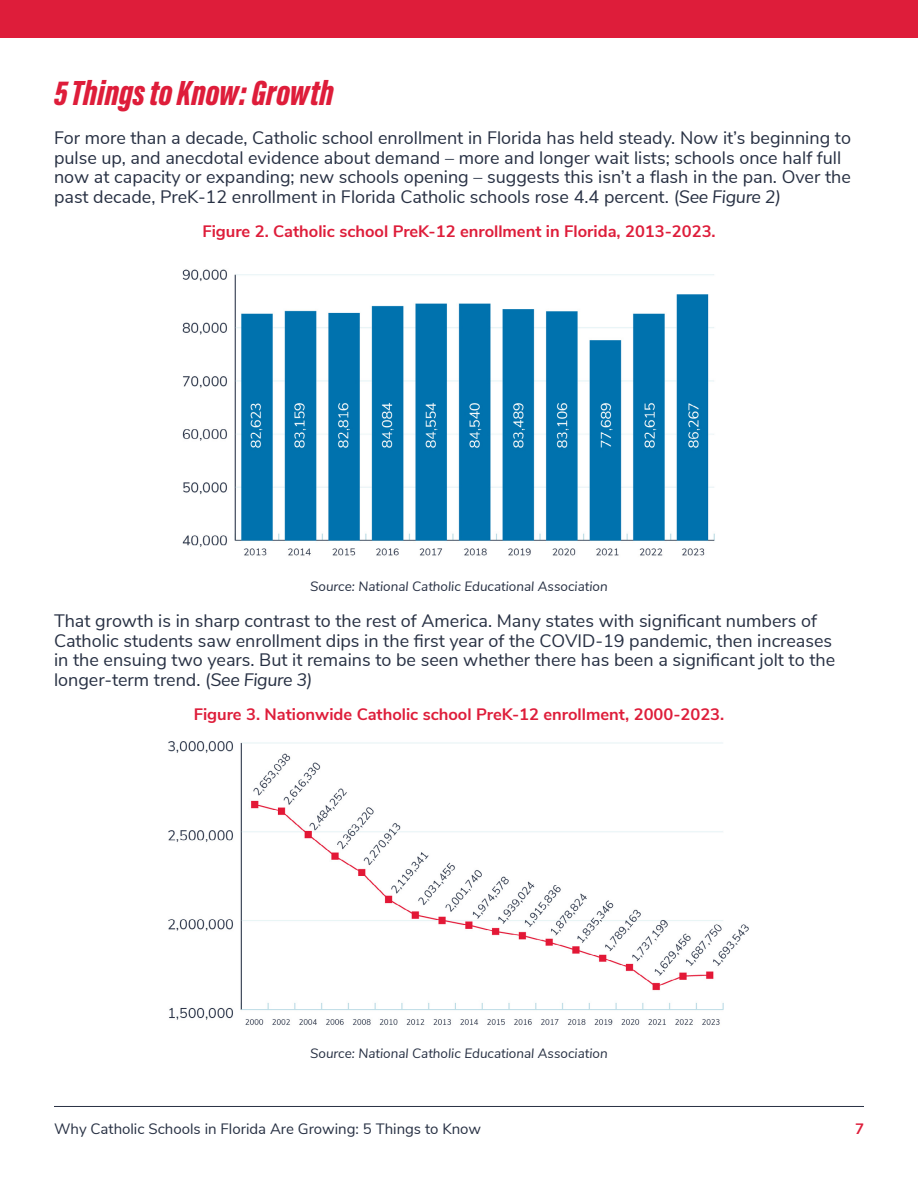
<style>
.page{position:relative;width:918px;height:1188px;background:#fff}
.page>*{position:absolute;margin:0;border:0;box-sizing:border-box;transform-origin:0 0}
.t1{font:36px "Acumin Variable Concept";color:#de1d3a}
.t2{font:18px/19.5px "Nunito Sans";color:#273043}
.t3{font:700 16.5px "Nunito Sans";color:#de1d3a}
.t4{font:15px "Nunito Sans";color:#273043}
.t5{font:700 15px "Nunito Sans";color:#de1d3a}
.t6{font:italic 13.5px "Nunito Sans";color:#273043}
.s1{font-style:italic}
</style>
<div class="page">
<div style="left:0;top:0;width:918px;height:38px;background:#de1d3a"></div>
<img style="left:182px;top:269px;width:533px;height:287px">
<img style="left:168px;top:741px;width:581px;height:284px">
<hr style="left:54px;top:1106px;width:810px;height:1px;background:#273043">
<h1 class="t1" style="left:54px;top:68px;width:281px">5 Things to Know: Growth</h1>
<p class="t2" style="left:54px;top:127px;width:798px">For more than a decade, Catholic school enrollment in Florida has held steady. Now it’s beginning to pulse up, and anecdotal evidence about demand – more and longer wait lists; schools once half full now at capacity or expanding; new schools opening – suggests this isn’t a flash in the pan. Over the past decade, PreK-12 enrollment in Florida Catholic schools rose 4.4 percent. (<span class="s1">See Figure 2)</span></p>
<p class="t3" style="left:202px;top:219px;width:515px">Figure 2. Catholic school PreK-12 enrollment in Florida, 2013-2023.</p>
<p class="t6" style="left:310px;top:577px;width:299px">Source: National Catholic Educational Association</p>
<p class="t2" style="left:54px;top:610px;width:783px">That growth is in sharp contrast to the rest of America. Many states with significant numbers of Catholic students saw enrollment dips in the first year of the COVID-19 pandemic, then increases in the ensuing two years. But it remains to be seen whether there has been a significant jolt to the longer-term trend. (<span class="s1">See Figure 3)</span></p>
<p class="t3" style="left:194px;top:702px;width:532px">Figure 3. Nationwide Catholic school PreK-12 enrollment, 2000-2023.</p>
<p class="t6" style="left:310px;top:1043px;width:299px">Source: National Catholic Educational Association</p>
<p class="t4" style="left:54px;top:1118px;width:429px">Why Catholic Schools in Florida Are Growing: 5 Things to Know</p>
<p class="t5" style="left:855px;top:1118px;width:10px">7</p>
</div>
